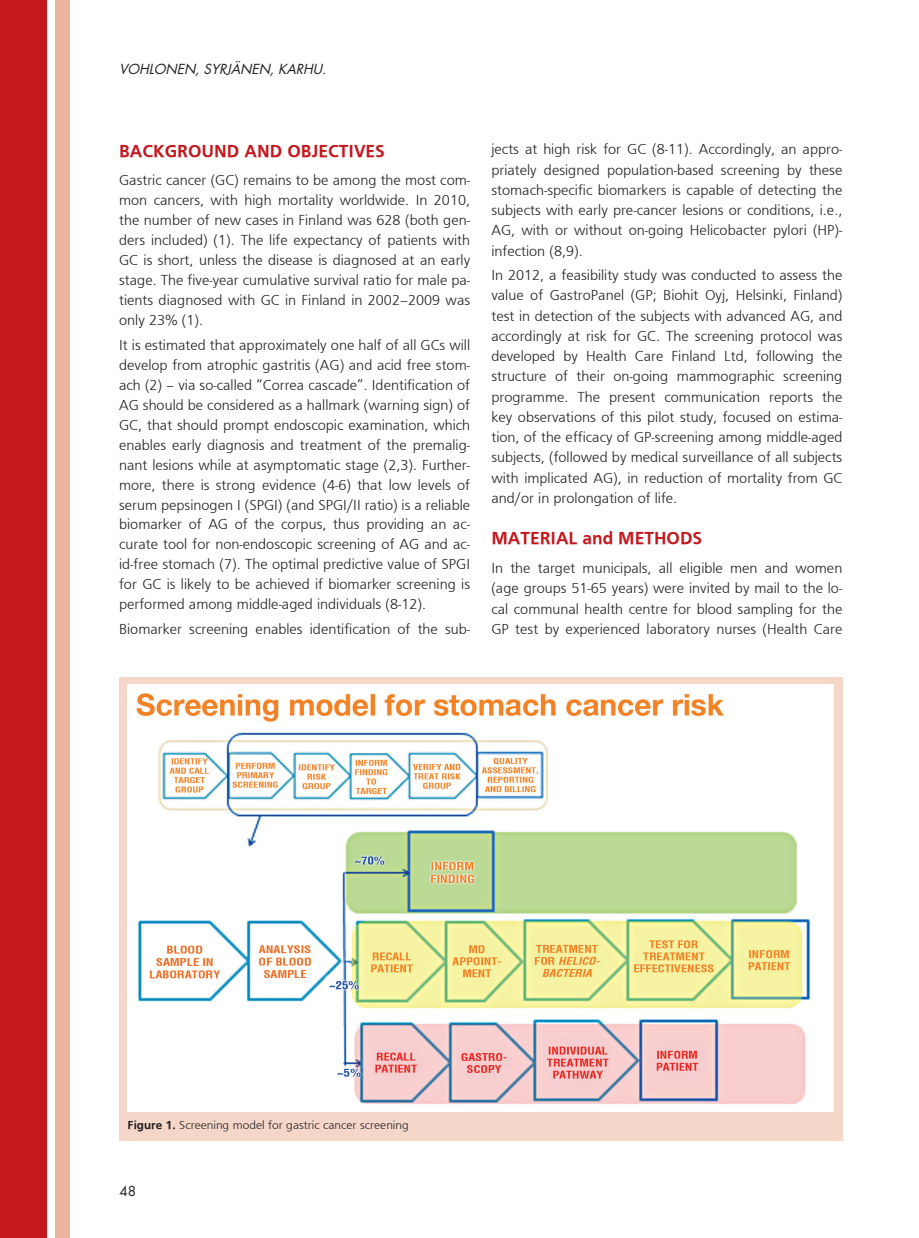
<style>
.page{position:relative;width:919px;height:1238px;background:#fff}
.page>*{position:absolute;margin:0;border:0;box-sizing:border-box;transform-origin:0 0}
.t1{font:700 18px "Fruga Sans";color:#c5171e}
.t2{font:300 15px/20px "Fruga Sans";color:#231f20;text-align:justify}
.t3{font:italic 13.5px "Futura OTF";color:#231f20}
.t4{font:13.5px "Futura OTF";color:#231f20}
.t5{font:300 12px "Fruga Sans";color:#231f20}
.s1{font-weight:700}
</style>
<div class="page">
<div style="left:0;top:0;width:47px;height:1237px;background:#c5171e"></div>
<div style="left:55px;top:0;width:15px;height:1237px;background:#ecb4a0"></div>
<div style="left:119px;top:676px;width:723px;height:464px;background:#f5d7ca"></div>
<img style="left:128px;top:685px;width:705px;height:426px">
<p class="t3" style="left:119px;top:60px;width:209px">VOHLONEN, SYRJÄNEN, KARHU.</p>
<p class="t1" style="left:119px;top:140px;width:267px">BACKGROUND AND OBJECTIVES</p>
<p class="t2" style="left:119px;top:170px;width:352px">Gastric cancer (GC) remains to be among the most com&shy;mon cancers, with high mortality worldwide. In 2010, the number of new cases in Finland was 628 (both gen&shy;ders included) (1). The life expectancy of patients with GC is short, unless the disease is diagnosed at an early stage. The five-year cumulative survival ratio for male pa&shy;tients diagnosed with GC in Finland in 2002–2009 was only 23% (1).</p>
<p class="t2" style="left:119px;top:334px;width:352px">It is estimated that approximately one half of all GCs will develop from atrophic gastritis (AG) and acid free stom&shy;ach (2) – via so-called “Correa cascade”. Identification of AG should be considered as a hallmark (warning sign) of GC, that should prompt endoscopic examination, which enables early diagnosis and treatment of the premalig&shy;nant lesions while at asymptomatic stage (2,3). Further&shy;more, there is strong evidence (4-6) that low levels of serum pepsinogen I (SPGI) (and SPGI/II ratio) is a reliable biomarker of AG of the corpus, thus providing an ac&shy;curate tool for non-endoscopic screening of AG and ac&shy;id-free stomach (7). The optimal predictive value of SPGI for GC is likely to be achieved if biomarker screening is performed among middle-aged individuals (8-12).</p>
<p class="t2" style="left:119px;top:618px;width:352px">Biomarker screening enables identification of the sub-</p>
<p class="t2" style="left:491px;top:139px;width:352px">jects at high risk for GC (8-11). Accordingly, an appro&shy;priately designed population-based screening by these stomach-specific biomarkers is capable of detecting the subjects with early pre-cancer lesions or conditions, i.e., AG, with or without on-going Helicobacter pylori (HP)- infection (8,9).</p>
<p class="t2" style="left:491px;top:265px;width:352px">In 2012, a feasibility study was conducted to assess the value of GastroPanel (GP; Biohit Oyj, Helsinki, Finland) test in detection of the subjects with advanced AG, and accordingly at risk for GC. The screening protocol was developed by Health Care Finland Ltd, following the structure of their on-going mammographic screening programme. The present communication reports the key observations of this pilot study, focused on estima&shy;tion, of the efficacy of GP-screening among middle-aged subjects, (followed by medical surveillance of all subjects with implicated AG), in reduction of mortality from GC and/or in prolongation of life.</p>
<p class="t1" style="left:491px;top:528px;width:212px">MATERIAL and METHODS</p>
<p class="t2" style="left:491px;top:557px;width:352px">In the target municipals, all eligible men and women (age groups 51-65 years) were invited by mail to the lo&shy;cal communal health centre for blood sampling for the GP test by experienced laboratory nurses (Health Care</p>
<p class="t5" style="left:128px;top:1118px;width:283px"><span class="s1">Figure 1.</span> Screening model for gastric cancer screening</p>
<p class="t4" style="left:119px;top:1181px;width:18px">48</p>
</div>
